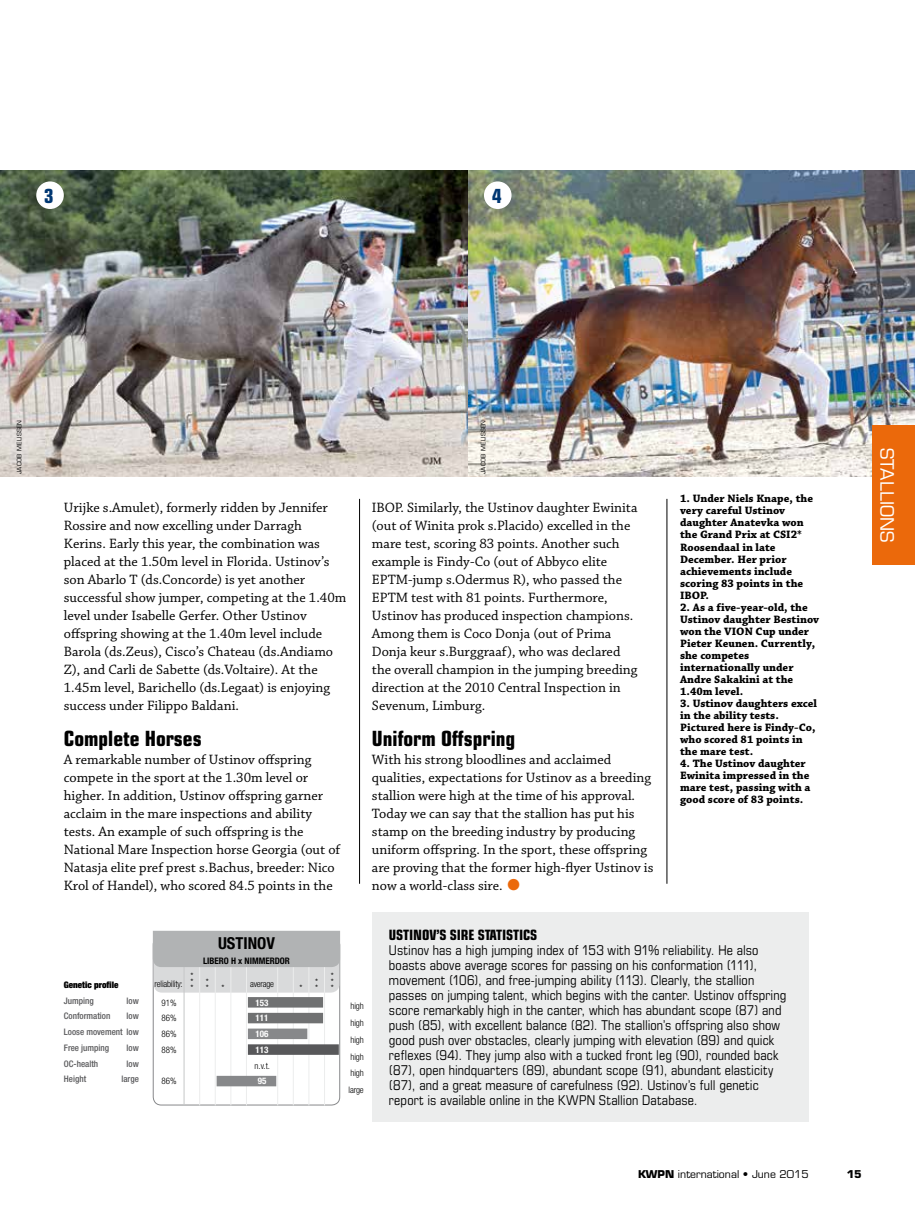
<style>
.page{position:relative;width:915px;height:1212px;background:#fff}
.page>*{position:absolute;margin:0;border:0;box-sizing:border-box;transform-origin:0 0}
.t1{font:700 condensed 21px "Eurostile LT Std";color:#000}
.t2{font:700 condensed 19.5px "Eurostile LT Std";color:#003772}
.t3{font:18px "Eurostile LT Std";color:#fff}
.t4{font:700 condensed 16.5px "Helvetica Neue LT Std";color:#000}
.t5{font:14.25px/18px "Chaparral Pro";color:#000}
.t6{font:700 condensed 14.25px "Eurostile LT Std";letter-spacing:-.01em;color:#000}
.t7{font:condensed 13.5px/15px "Eurostile LT Std";letter-spacing:.01em;color:#000}
.t8{font:11.25px/12px "Chaparral Pro Bold Capt";color:#000}
.t9{font:10.5px "Eurostile LT Std";color:#000}
.t10{font:700 10.5px "Eurostile LT Std";color:#000}
.t11{font:500 condensed 9px/15.8px "Helvetica Neue LT Std";color:#58585a;text-align:justify}
.t12{font:300 condensed 9px/16.8px "Helvetica Neue LT Std";letter-spacing:-.02em;color:#000;text-align:justify}
.t13{font:700 condensed 9px "Helvetica Neue LT Std";color:#000}
.t14{font:700 condensed 9px/15.8px "Helvetica Neue LT Std";color:#fff;text-align:justify}
.t15{font:900 condensed 9px "Helvetica Neue LT Std";color:#000}
.t16{font:6px "Eurostile LT Std";letter-spacing:.04em;color:#000}
.s1{font-family:"Eurostile LT Std Bold Ex 2";font-size:31.5px;color:#eb690b}
.s2{font-weight:700}
</style>
<div class="page">
<img style="left:1px;top:170px;width:913px;height:306px">
<img style="left:0;top:170px;width:1px;height:306px">
<hr style="left:666px;top:499px;width:1px;height:385px;background:#000">
<hr style="left:359px;top:499px;width:1px;height:385px;background:#000">
<div style="left:36px;top:181px;width:28px;height:28px;background:#fff;border-radius:50%"></div>
<div style="left:484px;top:181px;width:27px;height:28px;background:#fff;border-radius:50%"></div>
<div style="left:372px;top:912px;width:436px;height:209px;background:#eceded"></div>
<div style="left:153px;top:936px;width:187px;height:169px;border:1px solid #87888a;border-radius:8px"></div>
<hr style="left:184px;top:943px;width:1px;height:162px;background:#c6c7c8">
<hr style="left:199px;top:943px;width:1px;height:162px;background:#eceded">
<hr style="left:215px;top:943px;width:1px;height:162px;background:#eceded">
<hr style="left:230px;top:943px;width:1px;height:162px;background:#eceded">
<hr style="left:246px;top:949px;width:1px;height:156px;background:#eceded">
<hr style="left:277px;top:949px;width:1px;height:156px;background:#eceded">
<hr style="left:293px;top:943px;width:1px;height:162px;background:#eceded">
<hr style="left:308px;top:943px;width:1px;height:162px;background:#eceded">
<hr style="left:324px;top:943px;width:1px;height:162px;background:#eceded">
<svg style="left:153px;top:931px;width:187px;height:61px;background:#c1c3c4"></svg>
<div style="left:248px;top:997px;width:75px;height:10px;background:#707172"></div>
<div style="left:248px;top:1013px;width:75px;height:10px;background:#707172"></div>
<div style="left:248px;top:1028px;width:59px;height:11px;background:#87888a"></div>
<div style="left:248px;top:1044px;width:91px;height:11px;background:#58585a"></div>
<div style="left:216px;top:1076px;width:60px;height:10px;background:#87888a"></div>
<div style="left:871px;top:425px;width:43px;height:139px;background:#eb690b"></div>
<h2 class="t2" style="left:44px;top:184px;width:11px">3</h2>
<h2 class="t2" style="left:492px;top:184px;width:11px">4</h2>
<p class="t16" style="left:16px;top:474px;width:56px;rotate:-90deg">JACOB MELISSEN</p>
<p class="t16" style="left:479px;top:474px;width:56px;rotate:-90deg">JACOB MELISSEN</p>
<p class="t5" style="left:64px;top:499px;width:284px">Urijke s.Amulet), formerly ridden by Jennifer Rossire and now excelling under Darragh Kerins. Early this year, the combination was placed at the 1.50m level in Florida. Ustinov’s son Abarlo T (ds.Concorde) is yet another successful show jumper, competing at the 1.40m level under Isabelle Gerfer. Other Ustinov offspring showing at the 1.40m level include Barola (ds.Zeus), Cisco’s Chateau (ds.Andiamo Z), and Carli de Sabette (ds.Voltaire). At the 1.45m level, Barichello (ds.Legaat) is enjoying success under Filippo Baldani.</p>
<h1 class="t1" style="left:64px;top:726px;width:139px">Complete Horses</h1>
<p class="t5" style="left:64px;top:751px;width:278px">A remarkable number of Ustinov offspring compete in the sport at the 1.30m level or higher. In addition, Ustinov offspring garner acclaim in the mare inspections and ability tests. An example of such offspring is the National Mare Inspection horse Georgia (out of Natasja elite pref prest s.Bachus, breeder: Nico Krol of Handel), who scored 84.5 points in the</p>
<p class="t5" style="left:372px;top:499px;width:267px">IBOP. Similarly, the Ustinov daughter Ewinita (out of Winita prok s.Placido) excelled in the mare test, scoring 83 points. Another such example is Findy-Co (out of Abbyco elite EPTM-jump s.Odermus R), who passed the EPTM test with 81 points. Furthermore, Ustinov has produced inspection champions.<br>Among them is Coco Donja (out of Prima Donja keur s.Burggraaf), who was declared the overall champion in the jumping breeding direction at the 2010 Central Inspection in Sevenum, Limburg.</p>
<h1 class="t1" style="left:372px;top:726px;width:145px">Uniform Offspring</h1>
<p class="t5" style="left:372px;top:751px;width:283px">With his strong bloodlines and acclaimed qualities, expectations for Ustinov as a breeding stallion were high at the time of his approval.<br>Today we can say that the stallion has put his stamp on the breeding industry by producing uniform offspring. In the sport, these offspring are proving that the former high-flyer Ustinov is now a world-class sire. <span class="s1">•</span></p>
<p class="t8" style="left:679px;top:493px;width:134px">1. Under Niels Knape, the very careful Ustinov daughter Anatevka won the Grand Prix at CSI2*<br>Roosendaal in late<br>December. Her prior achievements include scoring 83 points in the<br>IBOP.</p>
<p class="t8" style="left:679px;top:601px;width:140px">2. As a five-year-old, the<br>Ustinov daughter Bestinov won the VION Cup under<br>Pieter Keunen. Currently, she competes internationally under<br>Andre Sakakini at the<br>1.40m level.</p>
<p class="t8" style="left:679px;top:697px;width:138px">3. Ustinov daughters excel in the ability tests.<br>Pictured here is Findy-Co, who scored 81 points in the mare test.</p>
<p class="t8" style="left:679px;top:757px;width:132px">4. The Ustinov daughter<br>Ewinita impressed in the mare test, passing with a good score of 83 points.</p>
<p class="t15" style="left:64px;top:979px;width:56px">Genetic profile</p>
<p class="t11" style="left:64px;top:992px;width:31px">Jumping</p>
<p class="t11" style="left:126px;top:992px;width:14px">low</p>
<p class="t11" style="left:64px;top:1008px;width:48px">Conformation</p>
<p class="t11" style="left:64px;top:1008px;width:76px;text-indent:63px">low Loose movement low Free jumping</p>
<p class="t11" style="left:126px;top:1040px;width:14px">low</p>
<p class="t11" style="left:64px;top:1055px;width:36px">OC-health</p>
<p class="t11" style="left:126px;top:1055px;width:14px">low</p>
<p class="t11" style="left:64px;top:1071px;width:24px">Height</p>
<p class="t11" style="left:121px;top:1071px;width:19px">large</p>
<p class="t4" style="left:218px;top:933px;width:58px">USTINOV</p>
<p class="t13" style="left:203px;top:955px;width:88px">LIBERO H x NIMMERDOR</p>
<p class="t12" style="left:190px;top:968px;width:5px">*</p>
<p class="t12" style="left:190px;top:974px;width:5px">*</p>
<p class="t12" style="left:190px;top:980px;width:5px">*</p>
<p class="t12" style="left:299px;top:980px;width:5px">*</p>
<p class="t12" style="left:206px;top:974px;width:5px">*</p>
<p class="t12" style="left:206px;top:980px;width:5px">*</p>
<p class="t12" style="left:315px;top:974px;width:5px">*</p>
<p class="t12" style="left:154px;top:976px;width:30px">reliability:</p>
<p class="t12" style="left:250px;top:976px;width:26px">average</p>
<p class="t12" style="left:221px;top:980px;width:5px">*</p>
<p class="t12" style="left:315px;top:980px;width:5px">*</p>
<p class="t12" style="left:161px;top:994px;width:17px;line-height:15.8px">91% 86% 86% 88%</p>
<p class="t12" style="left:161px;top:1073px;width:17px">86%</p>
<p class="t14" style="left:255px;top:994px;width:14px">153<br>111<br>106<br>113</p>
<p class="t12" style="left:254px;top:1057px;width:17px">n.v.t.</p>
<p class="t14" style="left:258px;top:1073px;width:10px">95</p>
<p class="t12" style="left:331px;top:968px;width:5px">*</p>
<p class="t12" style="left:331px;top:974px;width:5px">*</p>
<p class="t12" style="left:331px;top:980px;width:5px">*</p>
<p class="t12" style="left:348px;top:997px;width:17px">high high high high high large</p>
<p class="t6" style="left:389px;top:926px;width:150px">USTINOV’S SIRE STATISTICS</p>
<p class="t7" style="left:389px;top:942px;width:398px">Ustinov has a high jumping index of 153 with 91% reliability. He also boasts above average scores for passing on his conformation (111), movement (106), and free-jumping ability (113). Clearly, the stallion passes on jumping talent, which begins with the canter. Ustinov offspring score remarkably high in the canter, which has abundant scope (87) and push (85), with excellent balance (82). The stallion’s offspring also show good push over obstacles, clearly jumping with elevation (89) and quick reflexes (94). They jump also with a tucked front leg (90), rounded back (87), open hindquarters (89), abundant scope (91), abundant elasticity (87), and a great measure of carefulness (92). Ustinov’s full genetic report is available online in the KWPN Stallion Database.</p>
<p class="t9" style="left:638px;top:1168px;width:172px"><span class="s2">KWPN</span> international • June 2015</p>
<p class="t3" style="left:897px;top:447px;width:96px;rotate:90deg">STALLIONS</p>
<p class="t10" style="left:846px;top:1168px;width:17px">15</p>
</div>
